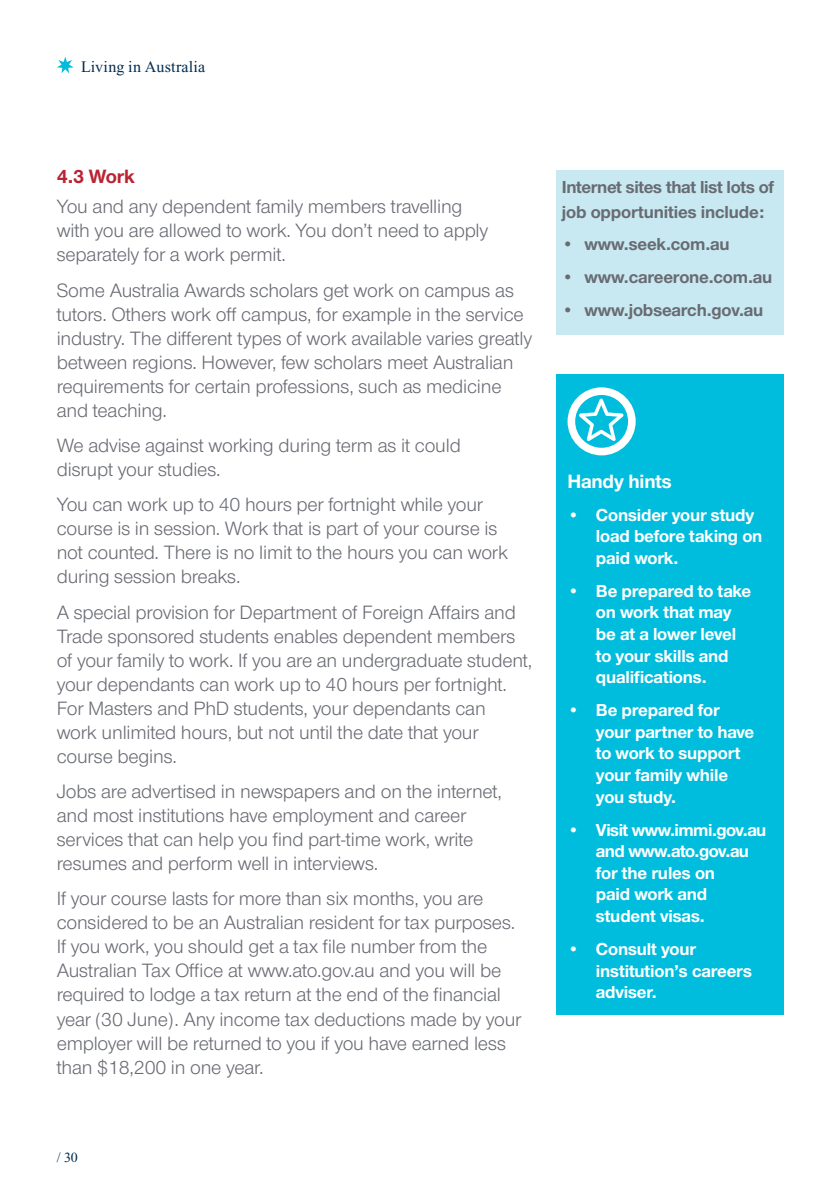
<style>
.page{position:relative;width:840px;height:1191px;background:#fff}
.page>*{position:absolute;margin:0;border:0;box-sizing:border-box;transform-origin:0 0}
.Body{font:20px/24px "Nimbus San Nov";letter-spacing:-.01em;color:#696b73}
.Body-2{font:700 20px "Nimbus San Nov";letter-spacing:-.01em;color:#fff}
.Heading_2{font:700 20px "Nimbus San Nov";color:#ba2334}
.t1{font:700 18px/21.6px "Nimbus San Nov";letter-spacing:-.01em;color:#fff}
.Body-3{font:700 18px/24px "Nimbus San Nov";letter-spacing:-.01em;color:#696b73}
.t2{font:16px "Times New Roman";letter-spacing:.015em;color:#002b51}
.t3{font:14px "Times New Roman";color:#002b51}
.s1{font-weight:400}
</style>
<div class="page">
<svg style="left:57px;top:57px;width:17px;height:16px"></svg>
<div style="left:556px;top:170px;width:226px;height:164px;background:#c8e9f1"></div>
<div style="left:556px;top:374px;width:226px;height:641px;background:#00bddd"></div>
<svg style="left:567px;top:387px;width:68px;height:68px"></svg>
<p class="t2" style="left:81px;top:58px;width:125px">Living in Australia</p>
<h2 class="Heading_2" style="left:57px;top:165px;width:79px">4.3 Work</h2>
<p class="Body" style="left:57px;top:195px;width:433px">You and any dependent family members travelling with you are allowed to work. You don’t need to apply separately for a work permit.</p>
<p class="Body" style="left:57px;top:278px;width:477px">Some Australia Awards scholars get work on campus as tutors. Others work off campus, for example in the service industry. The different types of work available varies greatly between regions. However, few scholars meet Australian requirements for certain professions, such as medicine and teaching.</p>
<p class="Body" style="left:57px;top:433px;width:405px">We advise against working during term as it could disrupt your studies.</p>
<p class="Body" style="left:57px;top:493px;width:452px">You can work up to 40 hours per fortnight while your course is in session. Work that is part of your course is not counted. There is no limit to the hours you can work during session breaks.</p>
<p class="Body" style="left:57px;top:600px;width:477px">A special provision for Department of Foreign Affairs and Trade sponsored students enables dependent members of your family to work. If you are an undergraduate student, your dependants can work up to 40 hours per fortnight.<br>For Masters and PhD students, your dependants can<br>work unlimited hours, but not until the date that your course begins.</p>
<p class="Body" style="left:57px;top:779px;width:446px">Jobs are advertised in newspapers and on the internet, and most institutions have employment and career services that can help you find part-time work, write resumes and perform well in interviews.</p>
<p class="Body" style="left:57px;top:887px;width:466px">If your course lasts for more than six months, you are considered to be an Australian resident for tax purposes.<br>If you work, you should get a tax file number from the Australian Tax Office at www.ato.gov.au and you will be required to lodge a tax return at the end of the financial year (30 June). Any income tax deductions made by your employer will be returned to you if you have earned less than $18,200 in one year.</p>
<p class="Body-3" style="left:561px;top:175px;width:214px">Internet sites that list lots of job opportunities include:</p>
<p class="Body-3" style="left:561px;top:232px;width:169px"><span class="s1">•</span> www.seek.com.au</p>
<p class="Body-3" style="left:561px;top:265px;width:212px"><span class="s1">•</span> www.careerone.com.au</p>
<p class="Body-3" style="left:561px;top:298px;width:203px"><span class="s1">•</span> www.jobsearch.gov.au</p>
<p class="Body-2" style="left:567px;top:469px;width:106px">Handy hints</p>
<p class="t1" style="left:595px;top:504px;width:168px;text-indent:-28px"><span class="s1">•</span> Consider your study load before taking on paid work.</p>
<p class="t1" style="left:595px;top:580px;width:157px;text-indent:-28px"><span class="s1">•</span> Be prepared to take on work that may be at a lower level to your skills and qualifications.</p>
<p class="t1" style="left:595px;top:699px;width:160px;text-indent:-28px"><span class="s1">•</span> Be prepared for your partner to have to work to support your family while you study.</p>
<p class="t1" style="left:595px;top:818px;width:172px;text-indent:-28px"><span class="s1">•</span> Visit www.immi.gov.au and www.ato.gov.au for the rules on<br>paid work and student visas.</p>
<p class="t1" style="left:595px;top:938px;width:157px;text-indent:-28px"><span class="s1">•</span> Consult your institution’s careers adviser.</p>
<p class="t3" style="left:57px;top:1150px;width:23px">/ 30</p>
</div>
